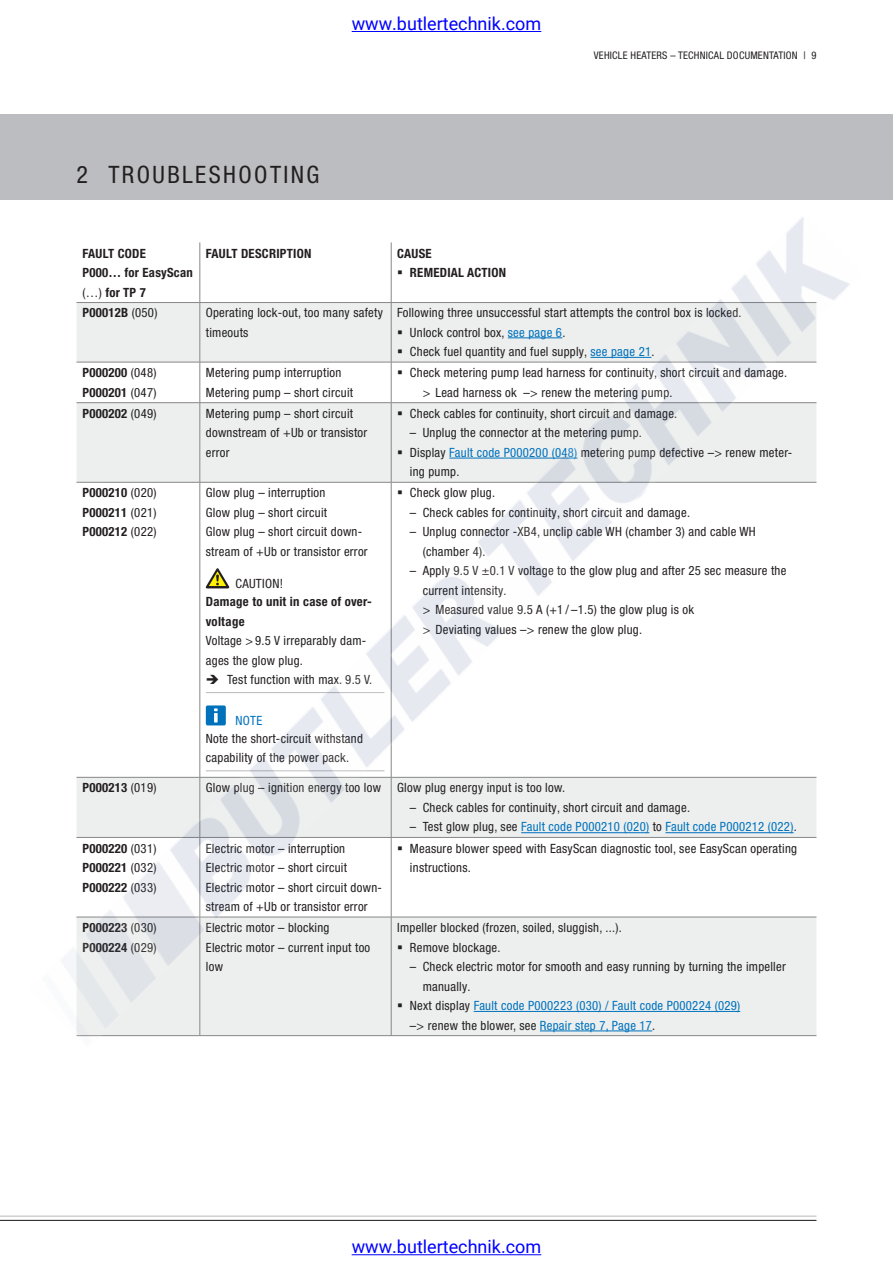
<style>
.page{position:relative;width:893px;height:1263px;background:#fff}
.page>*{position:absolute;margin:0;border:0;box-sizing:border-box;transform-origin:0 0}
.t1{font:condensed 24px "Helvetica Neue LTW1 G";letter-spacing:.1em;color:#231f20}
.t2{font:18px "Roboto";color:#00f}
.t3{font:condensed 12.75px/19.5px "Helvetica Neue LTW1 G";letter-spacing:.02em;color:#231f20}
.t4{font:700 condensed 12.75px/19.5px "Helvetica Neue LTW1 G";letter-spacing:.02em;color:#231f20}
.t5{font:condensed 12.75px "Helvetica Neue LTW1 G";letter-spacing:.02em;color:#0072bc}
.t6{font:condensed 10.5px "Helvetica Neue LTW1 G";letter-spacing:.02em;color:#231f20}
.s1{font-weight:400}
.s2{color:#0072bc}
.s3{color:#231f20}
</style>
<div class="page">
<div style="left:0;top:115px;width:893px;height:85px;background:#bcbdc0"></div>
<hr style="left:0;top:1216px;width:816px;height:1px;background:#bcbdc0">
<hr style="left:0;top:1220px;width:816px;height:1px;background:#231f20">
<hr style="left:352px;top:31px;width:189px;height:1px;background:#00f">
<hr style="left:352px;top:1254px;width:189px;height:1px;background:#00f">
<img style="left:64px;top:217px;width:786px;height:820px">
<svg style="left:398px;top:271px;width:4px;height:3px"></svg>
<svg style="left:398px;top:330px;width:4px;height:4px"></svg>
<svg style="left:398px;top:350px;width:4px;height:3px"></svg>
<svg style="left:398px;top:371px;width:4px;height:3px"></svg>
<svg style="left:398px;top:411px;width:4px;height:4px"></svg>
<svg style="left:398px;top:450px;width:4px;height:4px"></svg>
<svg style="left:207px;top:675px;width:11px;height:9px"></svg>
<svg style="left:398px;top:491px;width:4px;height:4px"></svg>
<svg style="left:398px;top:846px;width:4px;height:4px"></svg>
<svg style="left:398px;top:945px;width:4px;height:4px"></svg>
<svg style="left:398px;top:1004px;width:4px;height:3px"></svg>
<h2 class="t2" style="left:352px;top:11px;width:191px">www.butlertechnik.com</h2>
<h1 class="t1" style="left:76px;top:166px;width:244px">2 TROUBLESHOOTING</h1>
<p class="t6" style="left:594px;top:51px;width:224px">VEHICLE HEATERS – TECHNICAL DOCUMENTATION | 9</p>
<p class="t4" style="left:82px;top:244px;width:112px">FAULT CODE<br>P000… for EasyScan <span class="s1">(…)</span> for TP 7</p>
<p class="t4" style="left:206px;top:244px;width:107px">FAULT DESCRIPTION</p>
<p class="t4" style="left:410px;top:244px;width:98px;text-indent:-13px">CAUSE<br>REMEDIAL ACTION</p>
<p class="t4" style="left:82px;top:304px;width:76px">P00012B <span class="s1">(050)</span></p>
<p class="t3" style="left:206px;top:304px;width:179px">Operating lock-out, too many safety timeouts</p>
<p class="t3" style="left:410px;top:304px;width:333px;text-indent:-13px">Following three unsuccessful start attempts the control box is locked.<br>Unlock control box, <span class="s2">see page 6</span>.<br>Check fuel quantity and fuel supply, <span class="s2">see page 21</span>.</p>
<p class="t4" style="left:82px;top:364px;width:75px">P000200 <span class="s1">(048)<br></span>P000201 <span class="s1">(047)</span></p>
<p class="t3" style="left:206px;top:364px;width:149px">Metering pump interruption<br>Metering pump – short circuit</p>
<p class="t3" style="left:423px;top:364px;width:366px;text-indent:-13px">Check metering pump lead harness for continuity, short circuit and damage. &gt; Lead harness ok –&gt; renew the metering pump.</p>
<p class="t4" style="left:83px;top:405px;width:75px">P000202 <span class="s1">(049)</span></p>
<p class="t3" style="left:206px;top:405px;width:163px">Metering pump – short circuit downstream of +Ub or transistor error</p>
<p class="t3" style="left:410px;top:405px;width:269px">Check cables for continuity, short circuit and damage.</p>
<p class="t3" style="left:410px;top:424px;width:384px">– Unplug the connector at the metering pump.<br>Display <span class="s2">Fault code P000200 (048)</span> metering pump defective –&gt; renew meter&shy;ing pump.</p>
<p class="t4" style="left:83px;top:484px;width:75px;text-align:justify">P000210 <span class="s1">(020)<br></span>P000211 <span class="s1">(021)<br></span>P000212 <span class="s1">(022)</span></p>
<p class="t3" style="left:206px;top:484px;width:163px">Glow plug – interruption<br>Glow plug – short circuit<br>Glow plug – short circuit down&shy;stream of +Ub or transistor error</p>
<p class="t3" style="left:236px;top:575px;width:49px">CAUTION!</p>
<p class="t4" style="left:206px;top:593px;width:167px">Damage to unit in case of over&shy;voltage</p>
<p class="t3" style="left:206px;top:632px;width:162px">Voltage &gt; 9.5 V irreparably dam&shy;ages the glow plug.</p>
<p class="t3" style="left:227px;top:671px;width:147px">Test function with max. 9.5 V.</p>
<p class="t5" style="left:236px;top:716px;width:28px">NOTE</p>
<p class="t3" style="left:206px;top:730px;width:159px">Note the short-circuit withstand capability of the power pack.</p>
<p class="t3" style="left:410px;top:484px;width:87px">Check glow plug.</p>
<p class="t3" style="left:410px;top:504px;width:282px">– Check cables for continuity, short circuit and damage.</p>
<p class="t3" style="left:423px;top:523px;width:334px;text-indent:-13px">– Unplug connector -XB4, unclip cable WH (chamber 3) and cable WH (chamber 4).</p>
<p class="t3" style="left:423px;top:562px;width:365px;text-indent:-13px">– Apply 9.5 V ±0.1 V voltage to the glow plug and after 25 sec measure the current intensity.<br>&gt; Measured value 9.5 A (+1 / –1.5) the glow plug is ok<br>&gt; Deviating values –&gt; renew the glow plug.</p>
<p class="t4" style="left:82px;top:779px;width:75px">P000213 <span class="s1">(019)</span></p>
<p class="t3" style="left:206px;top:779px;width:177px">Glow plug – ignition energy too low</p>
<p class="t3" style="left:397px;top:779px;width:170px">Glow plug energy input is too low.</p>
<p class="t3" style="left:410px;top:799px;width:282px">– Check cables for continuity, short circuit and damage.</p>
<p class="t5" style="left:410px;top:822px;width:388px"><span class="s3">– Test glow plug, see</span> Fault code P000210 (020) <span class="s3">to</span> Fault code P000212 (022)<span class="s3">.</span></p>
<p class="t4" style="left:82px;top:839px;width:75px;text-align:justify">P000220 <span class="s1">(031)<br></span>P000221 <span class="s1">(032)<br></span>P000222 <span class="s1">(033)</span></p>
<p class="t3" style="left:206px;top:839px;width:178px">Electric motor – interruption<br>Electric motor – short circuit<br>Electric motor – short circuit down&shy;stream of +Ub or transistor error</p>
<p class="t3" style="left:410px;top:839px;width:389px">Measure blower speed with EasyScan diagnostic tool, see EasyScan operating instructions.</p>
<p class="t4" style="left:83px;top:919px;width:75px">P000223 <span class="s1">(030)<br></span>P000224 <span class="s1">(029)</span></p>
<p class="t3" style="left:206px;top:919px;width:166px">Electric motor – blocking<br>Electric motor – current input too low</p>
<p class="t3" style="left:410px;top:919px;width:213px;text-indent:-13px">Impeller blocked (frozen, soiled, sluggish, ...).<br>Remove blockage.</p>
<p class="t3" style="left:410px;top:958px;width:377px">– Check electric motor for smooth and easy running by turning the impeller</p>
<p class="t3" style="left:423px;top:977px;width:49px">manually.</p>
<p class="t5" style="left:410px;top:1001px;width:332px"><span class="s3">Next display</span> Fault code P000223 (030) / Fault code P000224 (029)</p>
<p class="t3" style="left:410px;top:1016px;width:247px">–&gt; renew the blower, see <span class="s2">Repair step 7, Page 17</span>.</p>
<h2 class="t2" style="left:352px;top:1234px;width:191px">www.butlertechnik.com</h2>
</div>
